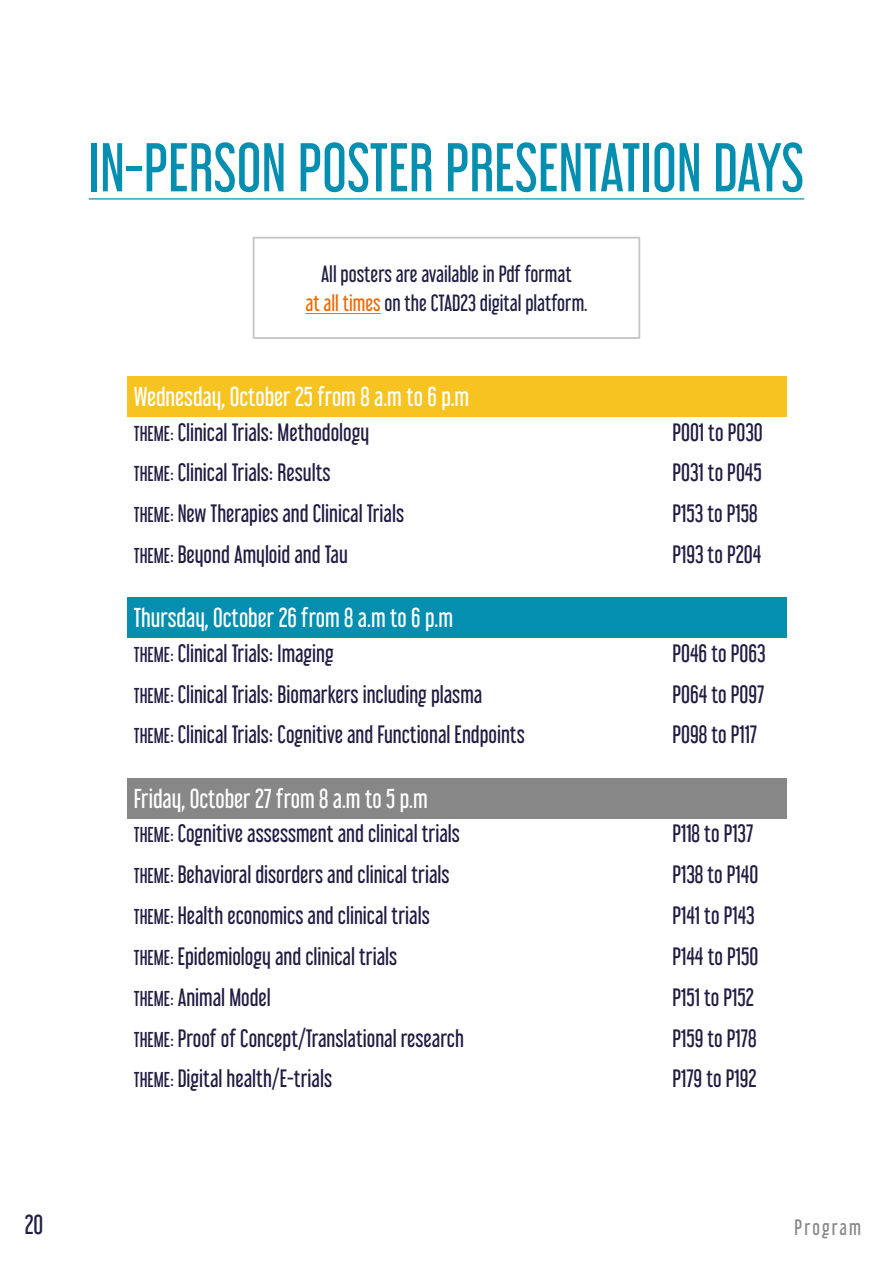
<style>
.page{position:relative;width:893px;height:1263px;background:#fff}
.page>*{position:absolute;margin:0;border:0;box-sizing:border-box;transform-origin:0 0}
.t1{font:61.5px "Libel Suit Rg";color:#048eaf}
.t2{font:24px "Libel Suit Rg";color:#fff}
.t3{font:24px "Libel Suit Rg";color:#201d42}
.t4{font:22.05px "Libel Suit Rg";color:#221c43}
.t5{font:20.55px/28.8px "Libel Suit Rg";color:#201d42;text-align:center}
.t6{font:19.5px "Libel Suit Rg";letter-spacing:.11em;color:#878787}
.s1{color:#ed6b06}
.s2{font-size:18.9px}
</style>
<div class="page">
<hr style="left:89px;top:198px;width:715px;height:1px;background:#048eaf">
<div style="left:128px;top:376px;width:659px;height:41px;background:#f7c321"></div>
<div style="left:128px;top:597px;width:659px;height:41px;background:#048eaf"></div>
<div style="left:128px;top:778px;width:659px;height:40px;background:#878787"></div>
<div style="left:253px;top:237px;width:387px;height:102px;border:2px solid #c6c6c6"></div>
<hr style="left:305px;top:313px;width:76px;height:1px;background:#ed6b06">
<h1 class="t1" style="left:89px;top:117px;width:717px">IN-PERSON POSTER PRESENTATION DAYS</h1>
<p class="t5" style="left:305px;top:257px;width:284px">All posters are available in Pdf format<br><span class="s1">at all times</span> on the CTAD23 digital platform.</p>
<p class="t2" style="left:134px;top:377px;width:337px">Wednesday, October 25 from 8 a.m to 6 p.m</p>
<p class="t4" style="left:134px;top:414px;width:237px"><span class="s2">THEME:</span> Clinical Trials: Methodology</p>
<p class="t4" style="left:672px;top:414px;width:92px">P001 to P030</p>
<p class="t4" style="left:134px;top:455px;width:198px"><span class="s2">THEME:</span> Clinical Trials: Results</p>
<p class="t4" style="left:672px;top:455px;width:91px">P031 to P045</p>
<p class="t4" style="left:134px;top:496px;width:272px"><span class="s2">THEME:</span> New Therapies and Clinical Trials</p>
<p class="t4" style="left:672px;top:496px;width:87px">P153 to P158</p>
<p class="t4" style="left:134px;top:536px;width:215px"><span class="s2">THEME:</span> Beyond Amyloid and Tau</p>
<p class="t4" style="left:672px;top:536px;width:90px">P193 to P204</p>
<p class="t2" style="left:134px;top:598px;width:321px">Thursday, October 26 from 8 a.m to 6 p.m</p>
<p class="t4" style="left:134px;top:635px;width:201px"><span class="s2">THEME:</span> Clinical Trials: Imaging</p>
<p class="t4" style="left:672px;top:635px;width:95px">P046 to P063</p>
<p class="t4" style="left:134px;top:676px;width:350px"><span class="s2">THEME:</span> Clinical Trials: Biomarkers including plasma</p>
<p class="t4" style="left:672px;top:676px;width:93px">P064 to P097</p>
<p class="t4" style="left:134px;top:717px;width:392px"><span class="s2">THEME:</span> Clinical Trials: Cognitive and Functional Endpoints</p>
<p class="t4" style="left:672px;top:717px;width:86px">P098 to P117</p>
<p class="t2" style="left:134px;top:779px;width:295px">Friday, October 27 from 8 a.m to 5 p.m</p>
<p class="t4" style="left:134px;top:816px;width:328px"><span class="s2">THEME:</span> Cognitive assessment and clinical trials</p>
<p class="t4" style="left:672px;top:816px;width:82px">P118 to P137</p>
<p class="t4" style="left:134px;top:856px;width:317px"><span class="s2">THEME:</span> Behavioral disorders and clinical trials</p>
<p class="t4" style="left:672px;top:856px;width:87px">P138 to P140</p>
<p class="t4" style="left:134px;top:897px;width:297px"><span class="s2">THEME:</span> Health economics and clinical trials</p>
<p class="t4" style="left:672px;top:897px;width:84px">P141 to P143</p>
<p class="t4" style="left:134px;top:938px;width:265px"><span class="s2">THEME:</span> Epidemiology and clinical trials</p>
<p class="t4" style="left:672px;top:938px;width:87px">P144 to P150</p>
<p class="t4" style="left:134px;top:979px;width:138px"><span class="s2">THEME:</span> Animal Model</p>
<p class="t4" style="left:672px;top:979px;width:83px">P151 to P152</p>
<p class="t4" style="left:134px;top:1020px;width:332px"><span class="s2">THEME:</span> Proof of Concept/Translational research</p>
<p class="t4" style="left:672px;top:1020px;width:86px">P159 to P178</p>
<p class="t4" style="left:134px;top:1061px;width:200px"><span class="s2">THEME:</span> Digital health/E-trials</p>
<p class="t4" style="left:672px;top:1061px;width:85px">P179 to P192</p>
<p class="t3" style="left:25px;top:1205px;width:20px">20</p>
<p class="t6" style="left:795px;top:1211px;width:68px">Program</p>
</div>
